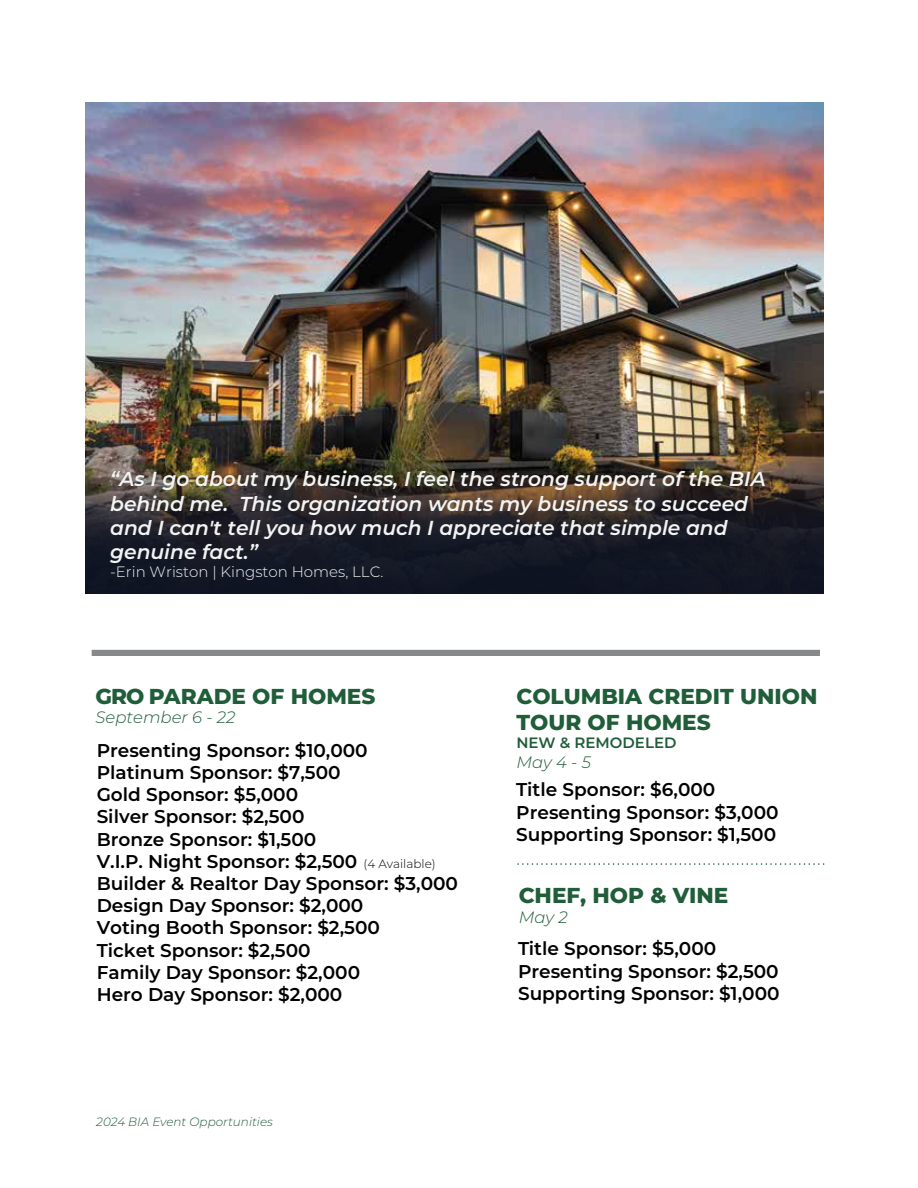
<style>
.page{position:relative;width:918px;height:1188px;background:#fff}
.page>*{position:absolute;margin:0;border:0;box-sizing:border-box;transform-origin:0 0}
.t1{font:800 21.6px/26px "Montserrat";color:#205d39}
.t2{font:italic 600 20.25px/24.3px "Montserrat";color:#f2f3f3}
.t3{font:600 18.45px/22.2px "Montserrat";color:#000}
.t4{font:italic 300 16.5px "Montserrat";color:#205d39}
.t5{font:300 15px "Montserrat";color:#f2f3f3}
.t6{font:600 15px "Montserrat";color:#205d39}
.t7{font:italic 300 12px "Montserrat";color:#205d39}
.s1{font-weight:300;font-size:12px}
</style>
<div class="page">
<img style="left:86px;top:102px;width:737px;height:353px">
<div style="left:92px;top:650px;width:728px;height:6px;background:#86888a"></div>
<svg style="left:86px;top:455px;width:737px;height:139px;background:#2a2728"></svg>
<svg style="left:518px;top:863px;width:307px;height:2px"></svg>
<p class="t2" style="left:110px;top:466px;width:657px">“As I go about my business, I feel the strong support of the BIA behind me. This organization wants my business to succeed and I can't tell you how much I appreciate that simple and genuine fact.”</p>
<p class="t5" style="left:110px;top:562px;width:275px">-Erin Wriston | Kingston Homes, LLC.</p>
<p class="t1" style="left:96px;top:682px;width:281px">GRO PARADE OF HOMES</p>
<p class="t4" style="left:96px;top:706px;width:141px">September 6 - 22</p>
<p class="t3" style="left:97px;top:738px;width:363px">Presenting Sponsor: $10,000<br>Platinum Sponsor: $7,500<br>Gold Sponsor: $5,000<br>Silver Sponsor: $2,500<br>Bronze Sponsor: $1,500<br>V.I.P. Night Sponsor: $2,500 <span class="s1">(4 Available)<br></span>Builder &amp; Realtor Day Sponsor: $3,000<br>Design Day Sponsor: $2,000<br>Voting Booth Sponsor: $2,500<br>Ticket Sponsor: $2,500<br>Family Day Sponsor: $2,000<br>Hero Day Sponsor: $2,000</p>
<p class="t7" style="left:96px;top:1114px;width:178px">2024 BIA Event Opportunities</p>
<p class="t1" style="left:516px;top:682px;width:303px">COLUMBIA CREDIT UNION<br>TOUR OF HOMES</p>
<p class="t6" style="left:516px;top:732px;width:162px">NEW &amp; REMODELED</p>
<p class="t4" style="left:516px;top:751px;width:76px">May 4 - 5</p>
<p class="t3" style="left:516px;top:778px;width:264px">Title Sponsor: $6,000<br>Presenting Sponsor: $3,000<br>Supporting Sponsor: $1,500</p>
<p class="t1" style="left:519px;top:881px;width:211px">CHEF, HOP &amp; VINE</p>
<p class="t4" style="left:519px;top:906px;width:51px">May 2</p>
<p class="t3" style="left:518px;top:937px;width:263px">Title Sponsor: $5,000<br>Presenting Sponsor: $2,500<br>Supporting Sponsor: $1,000</p>
</div>
